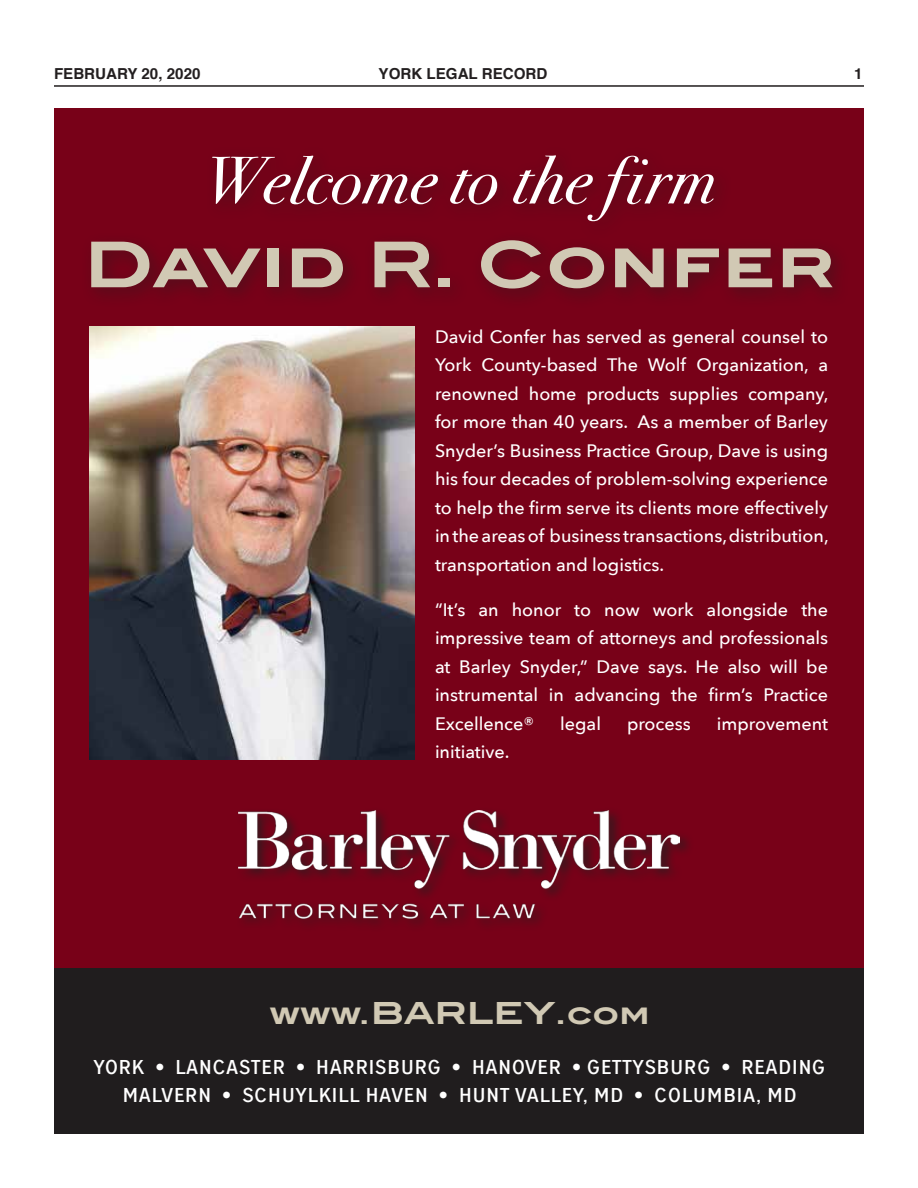
<style>
.page{position:relative;width:918px;height:1188px;background:#fff}
.page>*{position:absolute;margin:0;border:0;box-sizing:border-box;transform-origin:0 0}
.t1{font:italic 67.5px "Bodoni Svty Two ITCTT";letter-spacing:.01em;color:#fff}
.t2{font:700 63px "ITC Blair";letter-spacing:.01em;color:#d1c9b4}
.t3{font:700 27px "ITC Blair";color:#d1c9b4}
.t4{font:500 condensed 19.5px/28.5px "ITC Blair";letter-spacing:.02em;color:#fff;text-align:center}
.t5{font:500 18px/28.5px "Avenir Next";color:#fff;text-align:justify}
.t6{font:700 15.15px "Helvetica";color:#231f20}
.s1{font-size:30.6px}
</style>
<div class="page">
<hr style="left:54px;top:85px;width:810px;height:2px;background:#231f20">
<div style="left:54px;top:108px;width:810px;height:861px;background:#780118"></div>
<div style="left:54px;top:969px;width:810px;height:165px;background:#201d1e"></div>
<img style="left:238px;top:810px;width:442px;height:113px">
<div style="left:80px;top:145px;width:771px;height:164px;background:#231f20;opacity:.45"></div>
<img style="left:90px;top:326px;width:325px;height:433px">
<p class="t6" style="left:54px;top:64px;width:148px">FEBRUARY 20, 2020</p>
<p class="t6" style="left:379px;top:64px;width:170px">YORK LEGAL RECORD</p>
<p class="t6" style="left:854px;top:64px;width:10px">1</p>
<h1 class="t1" style="left:204px;top:122px;width:514px">Welcome to the firm</h1>
<h2 class="t2" style="left:84px;top:225px;width:753px">David R. Confer</h2>
<p class="t5" style="left:435px;top:322px;width:395px">David Confer has served as general counsel to York County-based The Wolf Organization, a renowned home products supplies company, for more than 40 years. As a member of Barley Snyder’s Business Practice Group, Dave is using his four decades of problem-solving experience to help the firm serve its clients more effectively in the areas of business transactions, distribution, transportation and logistics.</p>
<p class="t5" style="left:435px;top:594px;width:395px">“It’s an honor to now work alongside the impressive team of attorneys and professionals at Barley Snyder,” Dave says. He also will be instrumental in advancing the firm’s Practice Excellence®</p>
<p class="t5" style="left:560px;top:708px;width:42px">legal</p>
<p class="t5" style="left:627px;top:708px;width:65px">process</p>
<p class="t5" style="left:717px;top:708px;width:113px">improvement</p>
<p class="t5" style="left:435px;top:737px;width:76px">initiative.</p>
<h3 class="t3" style="left:270px;top:998px;width:382px">www.<span class="s1">BARLEY</span>.com</h3>
<p class="t4" style="left:94px;top:1052px;width:733px">YORK • LANCASTER • HARRISBURG • HANOVER • GETTYSBURG • READING<br>MALVERN • SCHUYLKILL HAVEN • HUNT VALLEY, MD • COLUMBIA, MD</p>
</div>
